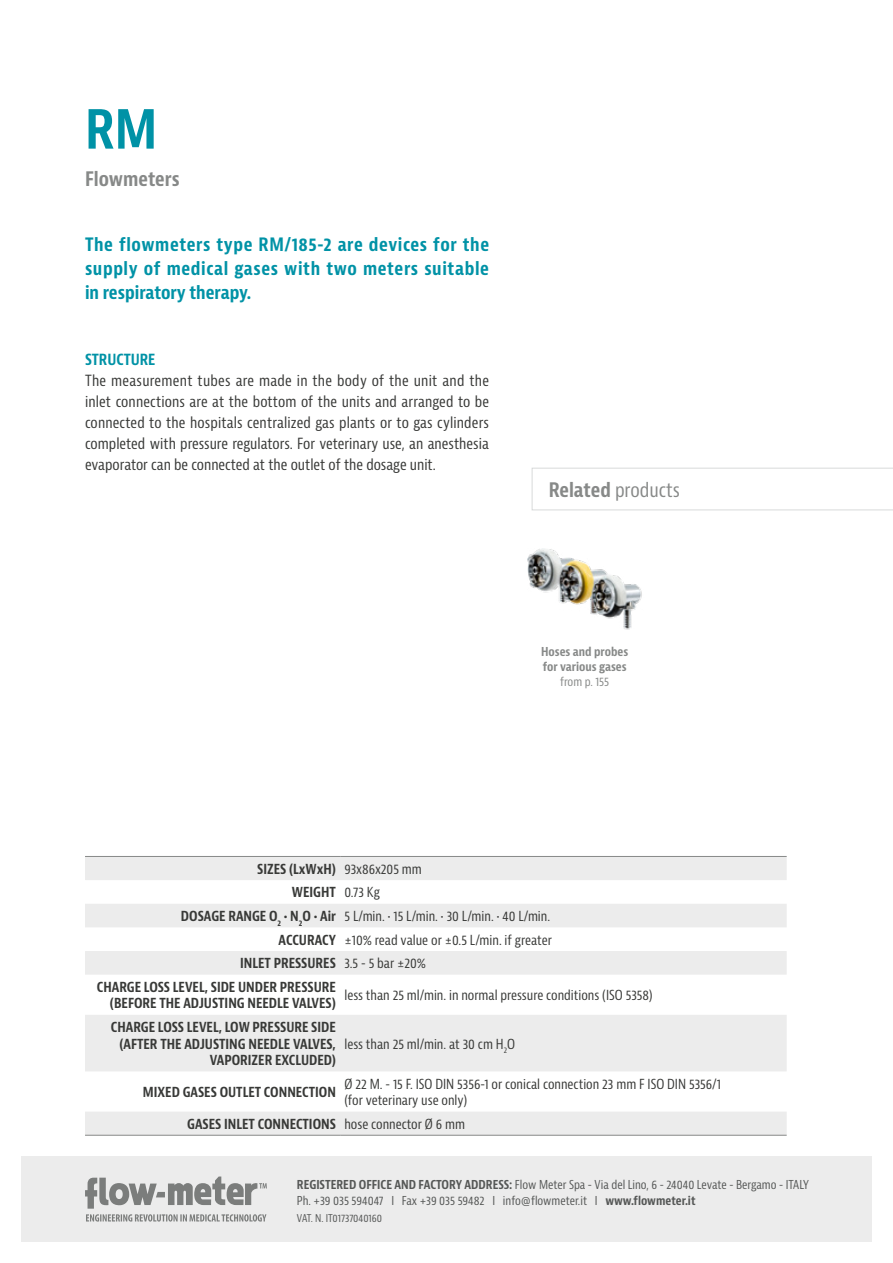
<style>
.page{position:relative;width:893px;height:1263px;background:#fff}
.page>*{position:absolute;margin:0;border:0;box-sizing:border-box;transform-origin:0 0}
.t1{font:700 condensed 52.5px "Bernina Sans";color:#0092a6}
.t2{font:condensed 19.5px "Bernina Sans";color:#878988}
.t3{font:700 condensed 19.5px "Bernina Sans";color:#878988}
.t4{font:700 condensed 18px/24px "Bernina Sans";letter-spacing:.03em;color:#0092a6;text-align:justify}
.t5{font:condensed 15px/21px "Bernina Sans";color:#383937;text-align:justify}
.t6{font:700 condensed 15px "Bernina Sans";color:#0092a6}
.t7{font:700 condensed 13.5px/16.5px "Bernina Sans";color:#383937;text-align:right}
.t8{font:condensed 13.5px/16.5px "Bernina Sans";color:#383937}
.t9{font:condensed 12px/16.5px "Bernina Sans";color:#555756}
.t10{font:700 condensed 12px/15px "Bernina Sans";color:#878988}
.t11{font:condensed 12px "Bernina Sans";color:#878988}
.t12{font:condensed 10.5px "Bernina Sans";letter-spacing:-.005em;color:#555756}
.s1{font-weight:700}
.s2{font-weight:400}
</style>
<div class="page">
<div style="left:21px;top:1157px;width:851px;height:85px;background:#ececec"></div>
<svg style="left:85px;top:1176px;width:182px;height:45px"></svg>
<div style="left:532px;top:468px;width:361px;height:42px;border:1px solid #d8dada"></div>
<img style="left:528px;top:549px;width:114px;height:81px">
<svg style="left:85px;top:857px;width:702px;height:278px;fill:#ececec"></svg>
<hr style="left:85px;top:856px;width:255px;height:1px;background:#878988">
<hr style="left:340px;top:856px;width:447px;height:1px;background:#878988">
<hr style="left:85px;top:1135px;width:255px;height:1px;background:#878988">
<hr style="left:340px;top:1135px;width:447px;height:1px;background:#878988">
<h1 class="t1" style="left:85px;top:97px;width:74px">RM</h1>
<h2 class="t3" style="left:85px;top:167px;width:96px">Flowmeters</h2>
<p class="t4" style="left:85px;top:233px;width:406px">The flowmeters type RM/185-2 are devices for the supply of medical gases with two meters suitable in respiratory therapy.</p>
<p class="t6" style="left:85px;top:350px;width:72px">STRUCTURE</p>
<p class="t5" style="left:85px;top:370px;width:406px">The measurement tubes are made in the body of the unit and the inlet connections are at the bottom of the units and arranged to be connected to the hospitals centralized gas plants or to gas cylinders completed with pressure regulators. For veterinary use, an anesthesia evaporator can be connected at the outlet of the dosage unit.</p>
<h2 class="t2" style="left:549px;top:478px;width:133px"><span class="s1">Related</span> products</h2>
<p class="t10" style="left:541px;top:644px;width:89px">Hoses and probes for various gases</p>
<p class="t11" style="left:560px;top:674px;width:51px">from p. 155</p>
<p class="t7" style="left:257px;top:861px;width:166px">SIZES (LxWxH) <span class="s2">93x86x205 mm</span></p>
<p class="t7" style="left:292px;top:884px;width:89px">WEIGHT <span class="s2">0.73 Kg</span></p>
<p class="t8" style="left:181px;top:908px;width:371px"><span class="s1">DOSAGE RANGE O</span><sub>2</sub> <span class="s1">• N</span><sub>2</sub><span class="s1">O • Air</span> 5 L/min. • 15 L/min. • 30 L/min. • 40 L/min.</p>
<p class="t8" style="left:279px;top:932px;width:275px"><span class="s1">ACCURACY</span> ±10% read value or ±0.5 L/min. if greater</p>
<p class="t7" style="left:240px;top:955px;width:187px">INLET PRESSURES <span class="s2">3.5 - 5 bar ±20%</span></p>
<p class="t7" style="left:97px;top:979px;width:241px">CHARGE LOSS LEVEL, SIDE UNDER PRESSURE</p>
<p class="t7" style="left:110px;top:995px;width:227px">(BEFORE THE ADJUSTING NEEDLE VALVES)</p>
<p class="t8" style="left:344px;top:987px;width:310px">less than 25 ml/min. in normal pressure conditions (ISO 5358)</p>
<p class="t7" style="left:111px;top:1019px;width:227px">CHARGE LOSS LEVEL, LOW PRESSURE SIDE (AFTER THE ADJUSTING NEEDLE VALVES,<br>VAPORIZER EXCLUDED)</p>
<p class="t8" style="left:344px;top:1036px;width:172px">less than 25 ml/min. at 30 cm H<sub>2</sub>O</p>
<p class="t7" style="left:143px;top:1084px;width:195px">MIXED GASES OUTLET CONNECTION</p>
<p class="t8" style="left:344px;top:1076px;width:378px">Ø 22 M. - 15 F. ISO DIN 5356-1 or conical connection 23 mm F ISO DIN 5356/1 (for veterinary use only)</p>
<p class="t7" style="left:187px;top:1116px;width:279px">GASES INLET CONNECTIONS <span class="s2">hose connector Ø 6 mm</span></p>
<p class="t9" style="left:297px;top:1176px;width:513px"><span class="s1">REGISTERED OFFICE AND FACTORY ADDRESS:</span> Flow Meter Spa - Via del Lino, 6 - 24040 Levate - Bergamo - ITALY<br>Ph. +39 035 594047 I Fax +39 035 59482 I info@flowmeter.it I <span class="s1">www.flowmeter.it</span></p>
<p class="t12" style="left:297px;top:1211px;width:87px">VAT. N. IT01737040160</p>
</div>
